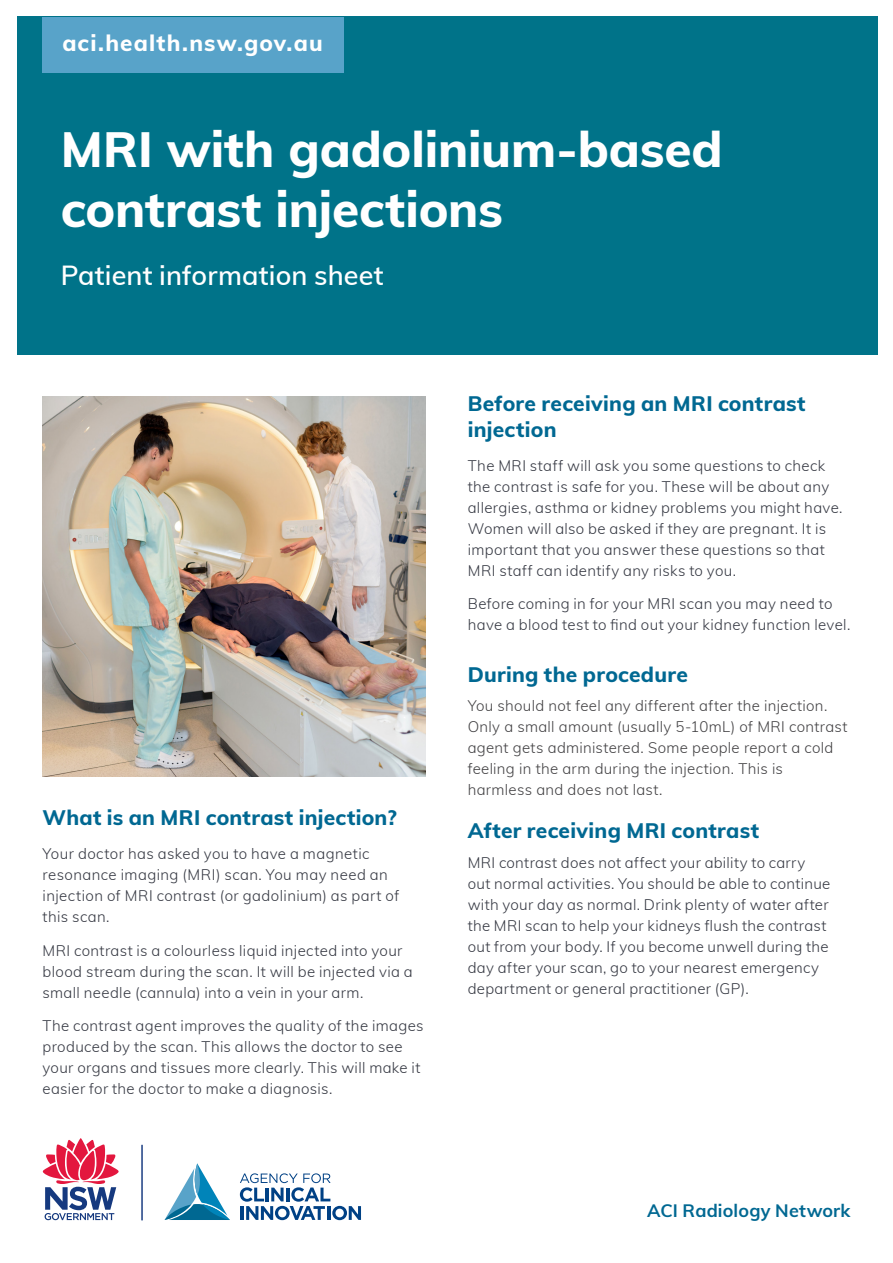
<style>
.page{position:relative;width:893px;height:1263px;background:#fff}
.page>*{position:absolute;margin:0;border:0;box-sizing:border-box;transform-origin:0 0}
._1__Title_Heading_Wh{font:800 49.5px/60px "Muli";letter-spacing:-.005em;color:#fff}
.Heading_H1{font:600 27px "Muli";letter-spacing:.005em;color:#fff}
.t1{font:800 22.5px "Muli";letter-spacing:.05em;color:#fff}
.Heading_H1-2{font:800 21px/25.5px "Muli";letter-spacing:.01em;color:#006892}
.Heading_H1-3{font:700 18px "Muli";letter-spacing:.01em;color:#006892}
.Body_Copy_P{font:300 15px/21px "Muli";letter-spacing:.02em;color:#343741}
.Bullet_lvl_1{font:300 15px/21px "Muli";letter-spacing:.02em;color:#414042}
</style>
<div class="page">
<img style="left:43px;top:396px;width:382px;height:381px">
<div style="left:17px;top:16px;width:860px;height:339px;background:#007389"></div>
<svg style="left:240px;top:1173px;width:121px;height:47px"></svg>
<hr style="left:141px;top:1145px;width:2px;height:75px;background:#15397f">
<svg style="left:42px;top:1138px;width:77px;height:82px"></svg>
<svg style="left:164px;top:1163px;width:66px;height:57px"></svg>
<div style="left:42px;top:17px;width:301px;height:55px;background:#58a3c9"></div>
<p class="t1" style="left:62px;top:26px;width:262px">aci.health.nsw.gov.au</p>
<p class="_1__Title_Heading_Wh" style="left:61px;top:116px;width:664px">MRI with gadolinium-based contrast injections</p>
<h1 class="Heading_H1" style="left:61px;top:256px;width:324px">Patient information sheet</h1>
<h1 class="Heading_H1-2" style="left:43px;top:804px;width:356px">What is an MRI contrast injection?</h1>
<p class="Body_Copy_P" style="left:43px;top:842px;width:358px">Your doctor has asked you to have a magnetic resonance imaging (MRI) scan. You may need an injection of MRI contrast (or gadolinium) as part of this scan.</p>
<p class="Body_Copy_P" style="left:43px;top:939px;width:372px">MRI contrast is a colourless liquid injected into your blood stream during the scan. It will be injected via a small needle (cannula) into a vein in your arm.</p>
<p class="Body_Copy_P" style="left:43px;top:1015px;width:383px">The contrast agent improves the quality of the images produced by the scan. This allows the doctor to see your organs and tissues more clearly. This will make it easier for the doctor to make a diagnosis.</p>
<h1 class="Heading_H1-2" style="left:468px;top:390px;width:339px">Before receiving an MRI contrast injection</h1>
<p class="Body_Copy_P" style="left:468px;top:454px;width:376px">The MRI staff will ask you some questions to check the contrast is safe for you. These will be about any allergies, asthma or kidney problems you might have.<br>Women will also be asked if they are pregnant. It is important that you answer these questions so that MRI staff can identify any risks to you.</p>
<p class="Body_Copy_P" style="left:468px;top:593px;width:384px">Before coming in for your MRI scan you may need to have a blood test to find out your kidney function level.</p>
<h1 class="Heading_H1-2" style="left:468px;top:660px;width:222px">During the procedure</h1>
<p class="Bullet_lvl_1" style="left:468px;top:695px;width:381px">You should not feel any different after the injection.<br>Only a small amount (usually 5-10mL) of MRI contrast agent gets administered. Some people report a cold feeling in the arm during the injection. This is harmless and does not last.</p>
<h1 class="Heading_H1-2" style="left:468px;top:817px;width:293px">After receiving MRI contrast</h1>
<p class="Body_Copy_P" style="left:468px;top:851px;width:364px">MRI contrast does not affect your ability to carry out normal activities. You should be able to continue with your day as normal. Drink plenty of water after the MRI scan to help your kidneys flush the contrast out from your body. If you become unwell during the day after your scan, go to your nearest emergency department or general practitioner (GP).</p>
<h1 class="Heading_H1-3" style="left:647px;top:1197px;width:205px">ACI Radiology Network</h1>
</div>
